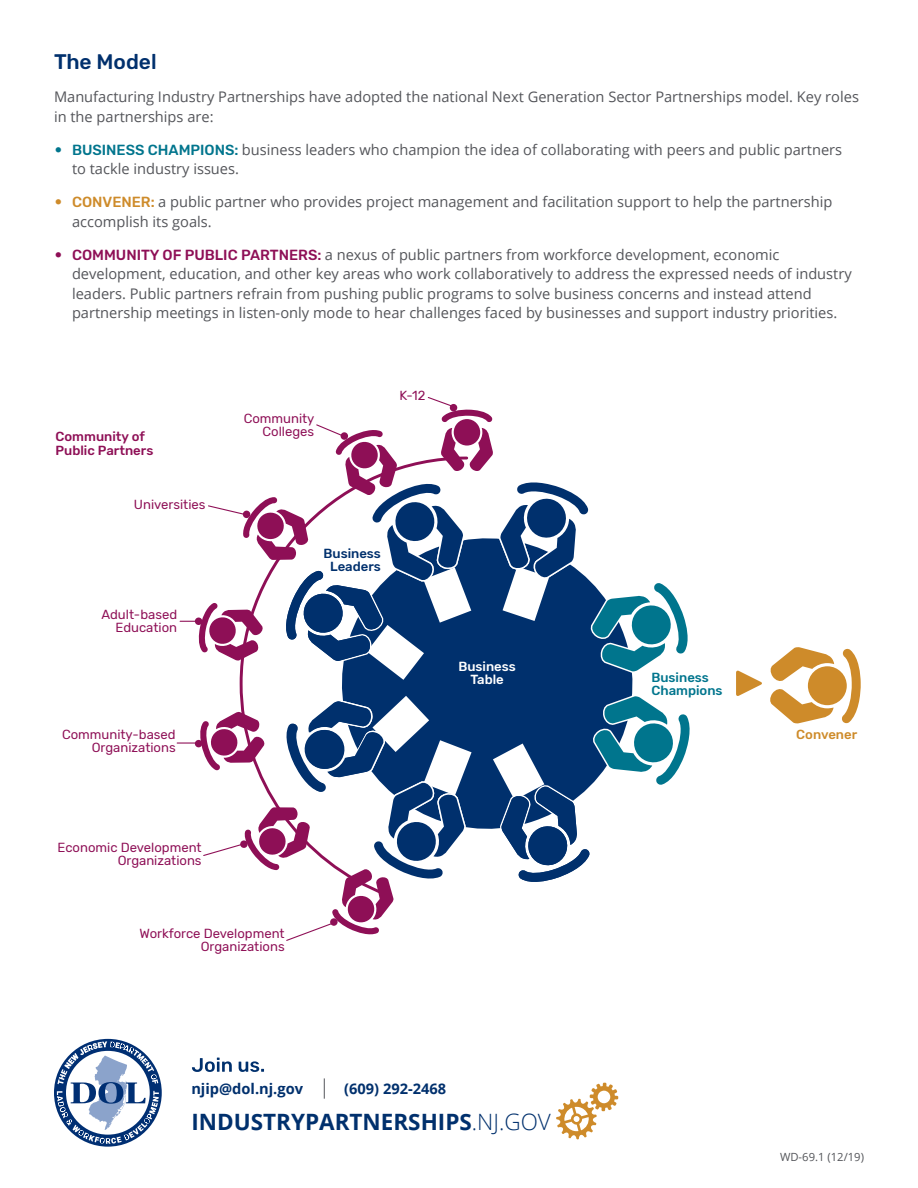
<style>
.page{position:relative;width:918px;height:1188px;background:#fff}
.page>*{position:absolute;margin:0;border:0;box-sizing:border-box;transform-origin:0 0}
.t1{font:700 22.5px "Open Sans";color:#00306d}
.t2{font:500 21px "Rubik";color:#00306d}
.t3{font:14.7px/19.5px "Open Sans";color:#54555a}
.t4{font:700 14.7px "Open Sans";color:#00306d}
.t5{font:13.2px/13px "Rubik";color:#8e0f56;text-align:right}
.t6{font:500 13.2px/13.2px "Rubik";color:#8e0f56}
.t7{font:500 13.2px/13px "Rubik";color:#00758d}
.t8{font:500 13.2px/13px "Rubik";color:#00306d;text-align:center}
.t9{font:500 13.2px/13px "Rubik";color:#fff;text-align:center}
.t10{font:500 13.2px "Rubik";color:#ce8b2a}
.t11{font:11.25px "Open Sans";color:#54555a}
.s1{font-family:"Rubik";font-weight:500;font-size:22.5px;color:#00758d}
.s2{font-family:"Rubik";font-weight:500;color:#00758d}
.s3{font-family:"Rubik";font-weight:500;font-size:22.5px;color:#ce8b2a}
.s4{font-family:"Rubik";font-weight:500;color:#ce8b2a}
.s5{font-family:"Rubik";font-weight:500;font-size:22.5px;color:#8e0f56}
.s6{font-family:"Rubik";font-weight:500;color:#8e0f56}
.s7{font-weight:300}
</style>
<div class="page">
<svg style="left:54px;top:1039px;width:108px;height:108px"></svg>
<svg style="left:192px;top:1058px;width:72px;height:14px"></svg>
<svg style="left:324px;top:1078px;width:1px;height:21px"></svg>
<div style="left:342px;top:680px;width:291px;height:149px;background:#00306d"></div>
<svg style="left:841px;top:648px;width:20px;height:76px"></svg>
<svg style="left:770px;top:689px;width:64px;height:34px"></svg>
<div style="left:808px;top:666px;width:39px;height:39px;background:#ce8b2a;border-radius:50%"></div>
<svg style="left:770px;top:647px;width:64px;height:35px"></svg>
<svg style="left:736px;top:670px;width:26px;height:26px"></svg>
<hr style="left:177px;top:742px;width:23px;height:2px;background:#8e0f56">
<div style="left:195px;top:740px;width:7px;height:7px;background:#8e0f56;border-radius:50%"></div>
<svg style="left:493px;top:694px;width:197px;height:188px"></svg>
<svg style="left:199px;top:696px;width:273px;height:245px"></svg>
<svg style="left:180px;top:397px;width:508px;height:283px"></svg>
<svg style="left:556px;top:1083px;width:62px;height:56px"></svg>
<p class="t2" style="left:54px;top:50px;width:104px">The Model</p>
<p class="t3" style="left:54px;top:87px;width:806px">Manufacturing Industry Partnerships have adopted the national Next Generation Sector Partnerships model. Key roles in the partnerships are:</p>
<p class="t3" style="left:72px;top:139px;width:772px;text-indent:-18px"><span class="s1">•</span> <span class="s2">BUSINESS CHAMPIONS:</span> business leaders who champion the idea of collaborating with peers and public partners to tackle industry issues.</p>
<p class="t3" style="left:72px;top:192px;width:762px;text-indent:-18px"><span class="s3">•</span> <span class="s4">CONVENER:</span> a public partner who provides project management and facilitation support to help the partnership accomplish its goals.</p>
<p class="t3" style="left:72px;top:244px;width:781px;text-indent:-18px"><span class="s5">•</span> <span class="s6">COMMUNITY OF PUBLIC PARTNERS:</span> a nexus of public partners from workforce development, economic development, education, and other key areas who work collaboratively to address the expressed needs of industry leaders. Public partners refrain from pushing public programs to solve business concerns and instead attend partnership meetings in listen-only mode to hear challenges faced by businesses and support industry priorities.</p>
<p class="t6" style="left:56px;top:431px;width:99px">Community of<br>Public Partners</p>
<p class="t5" style="left:134px;top:499px;width:73px">Universities</p>
<p class="t5" style="left:102px;top:608px;width:77px">Adult-based<br>Education</p>
<p class="t5" style="left:62px;top:729px;width:115px">Community-based<br>Organizations</p>
<p class="t5" style="left:244px;top:412px;width:72px">Community<br>Colleges</p>
<p class="t5" style="left:399px;top:390px;width:28px">K-12</p>
<p class="t8" style="left:323px;top:547px;width:59px">Business<br>Leaders</p>
<p class="t9" style="left:458px;top:660px;width:59px">Business<br>Table</p>
<p class="t5" style="left:58px;top:842px;width:146px">Economic Development<br>Organizations</p>
<p class="t5" style="left:139px;top:927px;width:147px">Workforce Development<br>Organizations</p>
<p class="t4" style="left:191px;top:1078px;width:113px">njip@dol.nj.gov</p>
<p class="t4" style="left:344px;top:1078px;width:103px">(609) 292-2468</p>
<p class="t1" style="left:191px;top:1106px;width:361px">INDUSTRYPARTNERSHIPS<span class="s7">.NJ.GOV</span></p>
<p class="t7" style="left:651px;top:671px;width:73px">Business<br>Champions</p>
<p class="t10" style="left:796px;top:727px;width:62px">Convener</p>
<p class="t11" style="left:780px;top:1149px;width:85px">WD-69.1 (12/19)</p>
</div>
